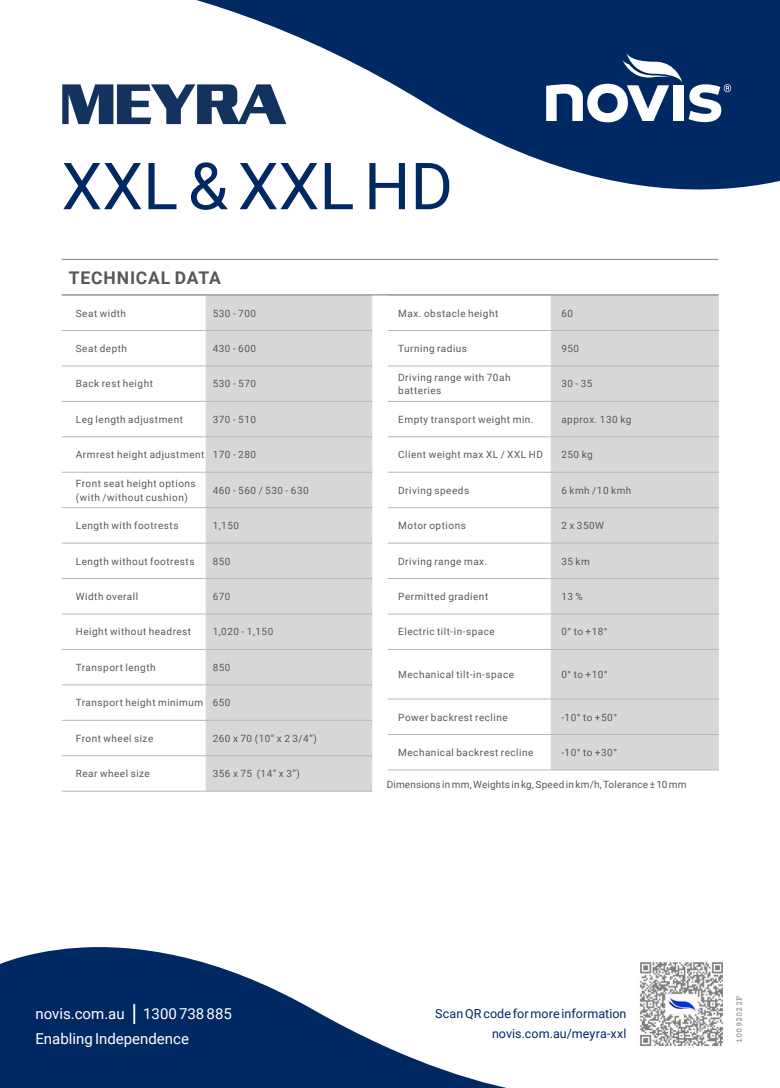
<style>
.page{position:relative;width:780px;height:1088px;background:#fff}
.page>*{position:absolute;margin:0;border:0;box-sizing:border-box;transform-origin:0 0}
.t1{font:65px "Roboto";color:#002964}
.t2{font:700 17.5px "Roboto";letter-spacing:.05em;color:#57585a}
.t3{font:15px "Roboto";color:#fff}
.t4{font:12.5px/20.6px "Roboto";letter-spacing:.005em;color:#002964;text-align:right}
.t5{font:10px/13.8px "Roboto";letter-spacing:.05em;color:#57585a}
.t6{font:10px "Roboto";letter-spacing:.015em;color:#57585a}
.t7{font:8.75px "Courier Prime";color:#808285}
.s1{font-size:23.75px}
</style>
<div class="page">
<svg style="left:0;top:947px;width:506px;height:141px;fill:#002964"></svg>
<svg style="left:61px;top:0;width:719px;height:260px"></svg>
<div style="left:673px;top:85px;width:10px;height:36px;background:#fff"></div>
<svg style="left:546px;top:53px;width:136px;height:69px"></svg>
<svg style="left:688px;top:84px;width:43px;height:38px"></svg>
<img style="left:640px;top:962px;width:83px;height:84px">
<div style="left:206px;top:296px;width:166px;height:495px;background:#d6d8d9"></div>
<hr style="left:62px;top:330px;width:144px;height:1px;background:#b8b7b9">
<hr style="left:206px;top:330px;width:166px;height:1px;background:#b8b7b9">
<hr style="left:62px;top:366px;width:144px;height:1px;background:#b8b7b9">
<hr style="left:206px;top:366px;width:166px;height:1px;background:#b8b7b9">
<hr style="left:62px;top:401px;width:144px;height:1px;background:#b8b7b9">
<hr style="left:206px;top:401px;width:166px;height:1px;background:#b8b7b9">
<hr style="left:62px;top:436px;width:144px;height:1px;background:#b8b7b9">
<hr style="left:206px;top:436px;width:166px;height:1px;background:#b8b7b9">
<hr style="left:62px;top:472px;width:144px;height:1px;background:#b8b7b9">
<hr style="left:206px;top:472px;width:166px;height:1px;background:#b8b7b9">
<hr style="left:62px;top:507px;width:144px;height:1px;background:#b8b7b9">
<hr style="left:206px;top:507px;width:166px;height:1px;background:#b8b7b9">
<hr style="left:62px;top:543px;width:144px;height:1px;background:#b8b7b9">
<hr style="left:206px;top:543px;width:166px;height:1px;background:#b8b7b9">
<hr style="left:62px;top:578px;width:144px;height:1px;background:#b8b7b9">
<hr style="left:206px;top:578px;width:166px;height:1px;background:#b8b7b9">
<hr style="left:62px;top:614px;width:144px;height:1px;background:#b8b7b9">
<hr style="left:206px;top:614px;width:166px;height:1px;background:#b8b7b9">
<hr style="left:62px;top:649px;width:144px;height:1px;background:#b8b7b9">
<hr style="left:206px;top:649px;width:166px;height:1px;background:#b8b7b9">
<hr style="left:62px;top:684px;width:144px;height:1px;background:#b8b7b9">
<hr style="left:206px;top:684px;width:166px;height:1px;background:#b8b7b9">
<hr style="left:62px;top:720px;width:144px;height:1px;background:#b8b7b9">
<hr style="left:206px;top:720px;width:166px;height:1px;background:#b8b7b9">
<hr style="left:62px;top:755px;width:144px;height:1px;background:#b8b7b9">
<hr style="left:206px;top:755px;width:166px;height:1px;background:#b8b7b9">
<hr style="left:62px;top:791px;width:144px;height:1px;background:#b8b7b9">
<hr style="left:206px;top:791px;width:166px;height:1px;background:#b8b7b9">
<hr style="left:62px;top:295px;width:144px;height:1px;background:#b8b7b9">
<hr style="left:206px;top:295px;width:166px;height:1px;background:#b8b7b9">
<div style="left:550px;top:296px;width:168px;height:474px;background:#d6d8d9"></div>
<hr style="left:387px;top:330px;width:163px;height:1px;background:#b8b7b9">
<hr style="left:550px;top:330px;width:168px;height:1px;background:#b8b7b9">
<hr style="left:387px;top:366px;width:163px;height:1px;background:#b8b7b9">
<hr style="left:550px;top:366px;width:168px;height:1px;background:#b8b7b9">
<hr style="left:387px;top:401px;width:163px;height:1px;background:#b8b7b9">
<hr style="left:550px;top:401px;width:168px;height:1px;background:#b8b7b9">
<hr style="left:387px;top:436px;width:163px;height:1px;background:#b8b7b9">
<hr style="left:550px;top:436px;width:168px;height:1px;background:#b8b7b9">
<hr style="left:387px;top:472px;width:163px;height:1px;background:#b8b7b9">
<hr style="left:550px;top:472px;width:168px;height:1px;background:#b8b7b9">
<hr style="left:387px;top:507px;width:163px;height:1px;background:#b8b7b9">
<hr style="left:550px;top:507px;width:168px;height:1px;background:#b8b7b9">
<hr style="left:387px;top:543px;width:163px;height:1px;background:#b8b7b9">
<hr style="left:550px;top:543px;width:168px;height:1px;background:#b8b7b9">
<hr style="left:387px;top:578px;width:163px;height:1px;background:#b8b7b9">
<hr style="left:550px;top:578px;width:168px;height:1px;background:#b8b7b9">
<hr style="left:387px;top:614px;width:163px;height:1px;background:#b8b7b9">
<hr style="left:550px;top:614px;width:168px;height:1px;background:#b8b7b9">
<hr style="left:387px;top:649px;width:163px;height:1px;background:#b8b7b9">
<hr style="left:550px;top:649px;width:168px;height:1px;background:#b8b7b9">
<hr style="left:387px;top:699px;width:163px;height:1px;background:#b8b7b9">
<hr style="left:550px;top:699px;width:168px;height:1px;background:#b8b7b9">
<hr style="left:387px;top:734px;width:163px;height:1px;background:#b8b7b9">
<hr style="left:550px;top:734px;width:168px;height:1px;background:#b8b7b9">
<hr style="left:387px;top:770px;width:163px;height:1px;background:#b8b7b9">
<hr style="left:550px;top:770px;width:168px;height:1px;background:#b8b7b9">
<hr style="left:387px;top:295px;width:163px;height:1px;background:#b8b7b9">
<hr style="left:550px;top:295px;width:168px;height:1px;background:#b8b7b9">
<hr style="left:62px;top:259px;width:656px;height:1px;background:#939598">
<hr style="left:62px;top:294px;width:656px;height:1px;background:#939598">
<svg style="left:62px;top:84px;width:224px;height:40px"></svg>
<div style="left:276px;top:84px;width:10px;height:11px;border:1px solid #fff;border-radius:50%"></div>
<h1 class="t1" style="left:61px;top:157px;width:393px">XXL &amp; XXL HD</h1>
<h2 class="t2" style="left:69px;top:270px;width:154px">TECHNICAL DATA</h2>
<p class="t5" style="left:76px;top:307px;width:52px">Seat width</p>
<p class="t5" style="left:213px;top:307px;width:45px">530 - 700</p>
<p class="t5" style="left:76px;top:342px;width:53px">Seat depth</p>
<p class="t5" style="left:213px;top:342px;width:45px">430 - 600</p>
<p class="t5" style="left:76px;top:378px;width:79px">Back rest height</p>
<p class="t5" style="left:213px;top:378px;width:45px">530 - 570</p>
<p class="t5" style="left:76px;top:413px;width:109px">Leg length adjustment</p>
<p class="t5" style="left:213px;top:413px;width:45px">370 - 510</p>
<p class="t5" style="left:76px;top:448px;width:182px">Armrest height adjustment 170 - 280</p>
<p class="t5" style="left:76px;top:477px;width:121px">Front seat height options (with /without cushion)</p>
<p class="t5" style="left:213px;top:484px;width:97px">460 - 560 / 530 - 630</p>
<p class="t5" style="left:76px;top:519px;width:104px">Length with footrests</p>
<p class="t5" style="left:213px;top:519px;width:28px">1,150</p>
<p class="t5" style="left:76px;top:555px;width:120px">Length without footrests</p>
<p class="t5" style="left:213px;top:555px;width:19px">850</p>
<p class="t5" style="left:76px;top:590px;width:64px">Width overall</p>
<p class="t5" style="left:213px;top:590px;width:19px">670</p>
<p class="t5" style="left:76px;top:626px;width:117px">Height without headrest</p>
<p class="t5" style="left:213px;top:626px;width:62px">1,020 - 1,150</p>
<p class="t5" style="left:76px;top:661px;width:81px">Transport length</p>
<p class="t5" style="left:213px;top:661px;width:19px">850</p>
<p class="t5" style="left:76px;top:696px;width:156px">Transport height minimum 650</p>
<p class="t5" style="left:76px;top:732px;width:79px">Front wheel size</p>
<p class="t5" style="left:213px;top:732px;width:106px">260 x 70 (10“ x 2 3/4”)</p>
<p class="t5" style="left:76px;top:767px;width:76px">Rear wheel size</p>
<p class="t5" style="left:213px;top:767px;width:89px">356 x 75 (14“ x 3”)</p>
<p class="t5" style="left:398px;top:307px;width:102px">Max. obstacle height</p>
<p class="t5" style="left:561px;top:307px;width:13px">60</p>
<p class="t5" style="left:398px;top:342px;width:70px">Turning radius</p>
<p class="t5" style="left:561px;top:342px;width:19px">950</p>
<p class="t5" style="left:398px;top:371px;width:114px">Driving range with 70ah batteries</p>
<p class="t5" style="left:561px;top:378px;width:33px">30 - 35</p>
<p class="t5" style="left:398px;top:413px;width:137px">Empty transport weight min.</p>
<p class="t5" style="left:561px;top:413px;width:72px">approx. 130 kg</p>
<p class="t5" style="left:398px;top:448px;width:146px">Client weight max XL / XXL HD</p>
<p class="t5" style="left:561px;top:448px;width:33px">250 kg</p>
<p class="t5" style="left:398px;top:484px;width:72px">Driving speeds</p>
<p class="t5" style="left:561px;top:484px;width:72px">6 kmh /10 kmh</p>
<p class="t5" style="left:398px;top:519px;width:69px">Motor options</p>
<p class="t5" style="left:561px;top:519px;width:44px">2 x 350W</p>
<p class="t5" style="left:398px;top:555px;width:91px">Driving range max.</p>
<p class="t5" style="left:561px;top:555px;width:30px">35 km</p>
<p class="t5" style="left:398px;top:590px;width:91px">Permitted gradient</p>
<p class="t5" style="left:561px;top:590px;width:23px">13 %</p>
<p class="t5" style="left:398px;top:626px;width:98px">Electric tilt-in-space</p>
<p class="t5" style="left:561px;top:626px;width:48px">0° to +18°</p>
<p class="t5" style="left:398px;top:668px;width:117px">Mechanical tilt-in-space</p>
<p class="t5" style="left:561px;top:668px;width:48px">0° to +10°</p>
<p class="t5" style="left:398px;top:711px;width:111px">Power backrest recline</p>
<p class="t5" style="left:561px;top:711px;width:57px">-10° to +50°</p>
<p class="t5" style="left:398px;top:746px;width:137px">Mechanical backrest recline</p>
<p class="t5" style="left:561px;top:746px;width:57px">-10° to +30°</p>
<p class="t6" style="left:387px;top:780px;width:301px">Dimensions in mm, Weights in kg, Speed in km/h, Tolerance ± 10 mm</p>
<h3 class="t3" style="left:35px;top:1007px;width:198px">novis.com.au <span class="s1">|</span> 1300 738 885</h3>
<p class="t7" style="left:736px;top:1043px;width:49px;rotate:-90deg">10092022F</p>
<p class="t4" style="left:435px;top:1004px;width:193px">Scan QR code for more information novis.com.au/meyra-xxl</p>
<h3 class="t3" style="left:35px;top:1032px;width:155px">Enabling Independence</h3>
</div>
